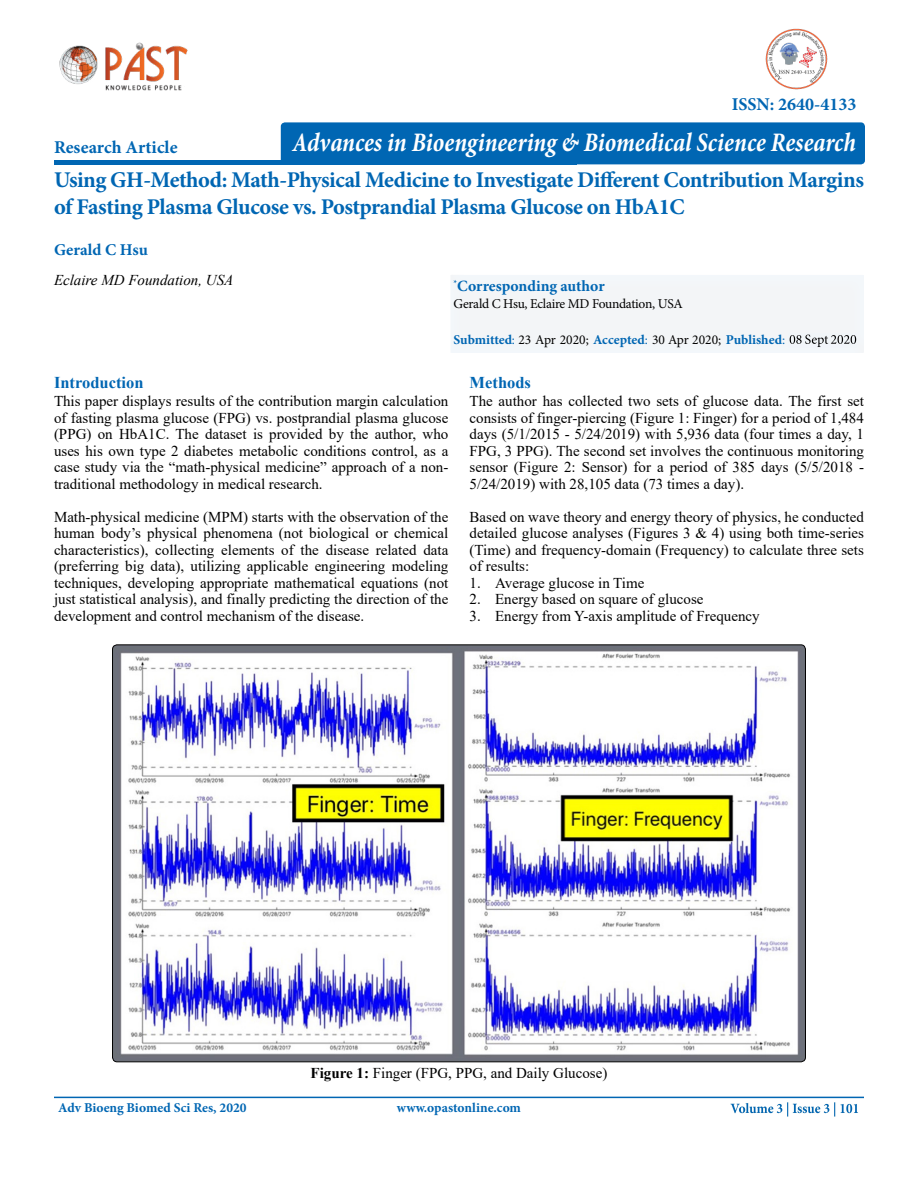
<style>
.page{position:relative;width:918px;height:1188px;background:#fff}
.page>*{position:absolute;margin:0;border:0;box-sizing:border-box;transform-origin:0 0}
.t1{font:italic 700 condensed 27px "Minion Pro";letter-spacing:-.005em;color:#fff;scale:.92 1}
.t2{font:700 22.5px/27px "Minion Pro";letter-spacing:-.02em;color:#0066b3}
.t3{font:700 18px "Minion Pro";color:#0066b3}
.t4{font:700 16.5px "Times New Roman";color:#0066b3}
.t5{font:700 16.5px "Minion Pro";letter-spacing:.005em;color:#0066b3}
.t6{font:700 15.75px "Minion Pro";color:#0066b3}
.t7{font:15px/16.5px "Times New Roman";color:#000;text-align:justify}
.t8{font:italic 15px "Times New Roman";color:#000}
.t9{font:700 13.5px "Minion Pro";color:#0066b3}
.t10{font:13.5px "Minion Pro";letter-spacing:-.02em;color:#000}
.s1{font-weight:400}
.s2{font-weight:400;color:#000}
.s3{font-weight:700}
</style>
<div class="page">
<hr style="left:54px;top:1097px;width:810px;height:1px;background:#0066b3">
<div style="left:281px;top:122px;width:584px;height:42px;background:#0066b3;border-radius:4px"></div>
<svg style="left:54px;top:160px;width:229px;height:4px"></svg>
<div style="left:437px;top:264px;width:441px;height:91px;background:#f3f5f7"></div>
<img style="left:113px;top:645px;width:692px;height:417px">
<img style="left:59px;top:42px;width:129px;height:49px">
<img style="left:765px;top:28px;width:63px;height:62px">
<img style="left:789px;top:334px;width:67px;height:13px">
<img style="left:731px;top:1103px;width:127px;height:14px">
<p class="t3" style="left:54px;top:135px;width:125px">Research Article</p>
<p class="t3" style="left:732px;top:92px;width:126px">ISSN: 2640-4133</p>
<h1 class="t1" style="left:292px;top:124px;width:614px">Advances in Bioengineering &amp; Biomedical Science Research</h1>
<h2 class="t2" style="left:54px;top:166px;width:812px">Using GH-Method: Math-Physical Medicine to Investigate Different Contribution Margins of Fasting Plasma Glucose vs. Postprandial Plasma Glucose on HbA1C</h2>
<p class="t5" style="left:54px;top:238px;width:95px">Gerald C Hsu</p>
<p class="t8" style="left:54px;top:270px;width:181px">Eclaire MD Foundation, USA</p>
<p class="t6" style="left:454px;top:275px;width:153px"><sup>*</sup>Corresponding author</p>
<p class="t10" style="left:454px;top:294px;width:231px">Gerald C Hsu, Eclaire MD Foundation, USA</p>
<p class="t9" style="left:454px;top:330px;width:333px">Submitted<span class="s1">:</span> <span class="s2">23 Apr 2020;</span> Accepted<span class="s1">:</span> <span class="s2">30 Apr 2020;</span> Published<span class="s1">:</span></p>
<p class="t4" style="left:54px;top:370px;width:91px">Introduction</p>
<p class="t7" style="left:54px;top:393px;width:396px">This paper displays results of the contribution margin calculation of fasting plasma glucose (FPG) vs. postprandial plasma glucose (PPG) on HbA1C. The dataset is provided by the author, who uses his own type 2 diabetes metabolic conditions control, as a case study via the “math-physical medicine” approach of a non&shy;traditional methodology in medical research.</p>
<p class="t7" style="left:54px;top:508px;width:396px">Math-physical medicine (MPM) starts with the observation of the human body’s physical phenomena (not biological or chemical characteristics), collecting elements of the disease related data (preferring big data), utilizing applicable engineering modeling techniques, developing appropriate mathematical equations (not just statistical analysis), and finally predicting the direction of the development and control mechanism of the disease.</p>
<p class="t4" style="left:470px;top:370px;width:63px">Methods</p>
<p class="t7" style="left:470px;top:393px;width:396px">The author has collected two sets of glucose data. The first set consists of finger-piercing (Figure 1: Finger) for a period of 1,484 days (5/1/2015 - 5/24/2019) with 5,936 data (four times a day, 1<br>FPG, 3 PPG). The second set involves the continuous monitoring sensor (Figure 2: Sensor) for a period of 385 days (5/5/2018 - 5/24/2019) with 28,105 data (73 times a day).</p>
<p class="t7" style="left:470px;top:508px;width:396px">Based on wave theory and energy theory of physics, he conducted detailed glucose analyses (Figures 3 &amp; 4) using both time-series (Time) and frequency-domain (Frequency) to calculate three sets of results:</p>
<p class="t7" style="left:470px;top:574px;width:176px">1. Average glucose in Time</p>
<p class="t7" style="left:470px;top:591px;width:235px">2. Energy based on square of glucose</p>
<p class="t7" style="left:470px;top:607px;width:292px">3. Energy from Y-axis amplitude of Frequency</p>
<p class="t7" style="left:311px;top:1065px;width:298px"><span class="s3">Figure 1:</span> Finger (FPG, PPG, and Daily Glucose)</p>
<p class="t9" style="left:58px;top:1098px;width:190px">Adv Bioeng Biomed Sci Res, 2020</p>
<p class="t9" style="left:397px;top:1098px;width:126px">www.opastonline.com</p>
</div>
